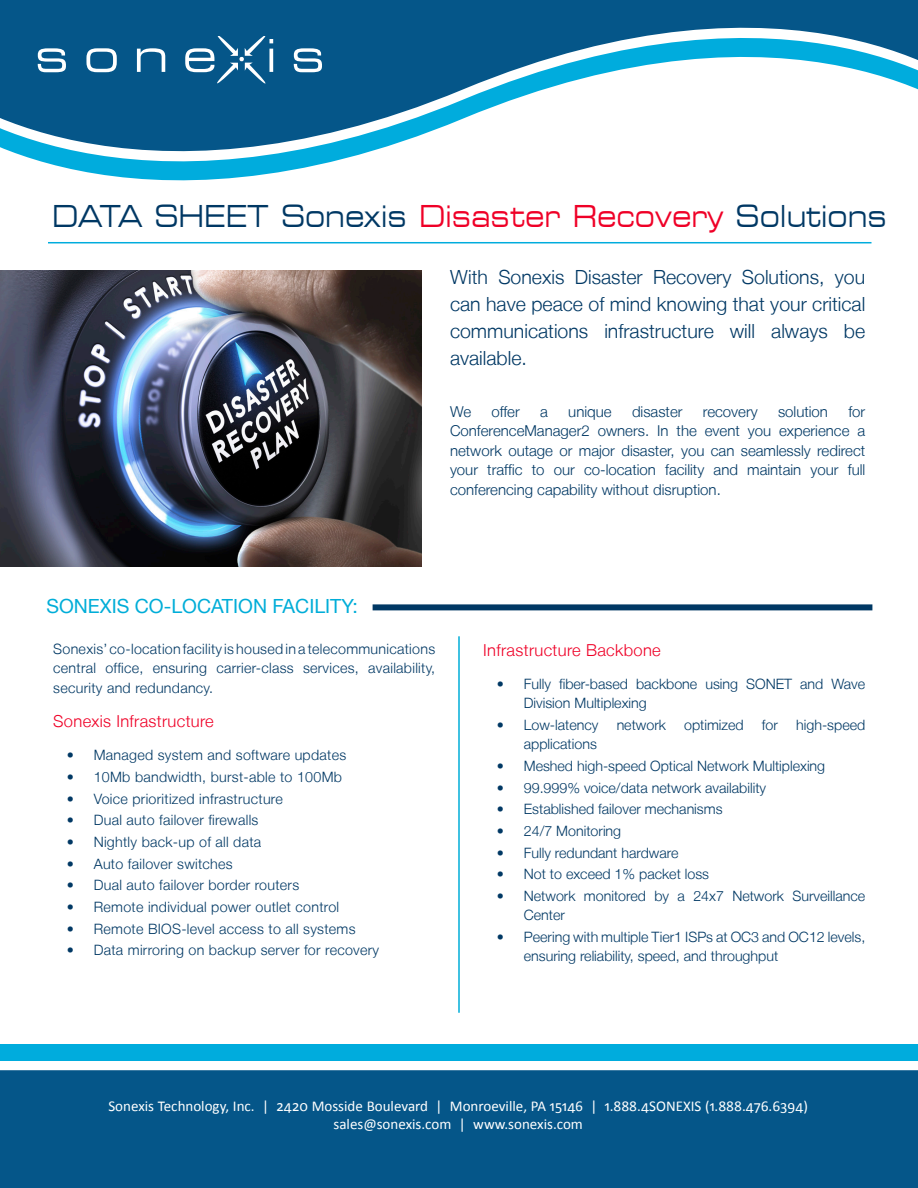
<style>
.page{position:relative;width:918px;height:1188px;background:#fff}
.page>*{position:absolute;margin:0;border:0;box-sizing:border-box;transform-origin:0 0}
.t1{font:expanded 30px "Square 721 BT";color:#003864;scale:.84 1}
.t2{font:300 19.5px/27px "Helvetica Neue LT";color:#003864;text-align:justify}
.t3{font:19.5px "Helvetica Neue LT";color:#00add8}
.t4{font:300 16.5px "Helvetica Neue LT";letter-spacing:.02em;color:#ef0027}
.t5{font:300 15px/19.5px "Helvetica Neue LT";color:#003864;text-align:justify}
.copy_-_Off_sans_9_11{font:15px "Calibri";color:#fff}
.t6{font:300 14.25px/19.5px "Helvetica Neue LT";color:#003864}
.t7{font:300 14.25px "Helvetica Neue LT";letter-spacing:.02em;color:#003864}
.s1{color:#ef0027}
</style>
<div class="page">
<img style="left:0;top:270px;width:421px;height:297px">
<svg style="left:0;top:0;width:918px;height:181px"></svg>
<hr style="left:48px;top:242px;width:824px;height:1px;background:#00acdd">
<hr style="left:458px;top:636px;width:2px;height:377px;background:#00add8">
<div style="left:373px;top:604px;width:499px;height:6px;background:#003864"></div>
<div style="left:0;top:1044px;width:918px;height:89px;background:#00acdd"></div>
<div style="left:0;top:1061px;width:918px;height:72px;background:#fff"></div>
<div style="left:0;top:1070px;width:918px;height:118px;background:#055689"></div>
<svg style="left:38px;top:48px;width:28px;height:24px"></svg>
<svg style="left:86px;top:48px;width:31px;height:24px"></svg>
<svg style="left:137px;top:48px;width:28px;height:24px"></svg>
<svg style="left:294px;top:48px;width:28px;height:24px"></svg>
<svg style="left:185px;top:37px;width:88px;height:48px;background:#3677a0"></svg>
<p class="t1" style="left:52px;top:198px;width:996px">DATA SHEET Sonexis <span class="s1">Disaster Recovery</span> Solutions</p>
<p class="t2" style="left:450px;top:263px;width:417px">With Sonexis Disaster Recovery Solutions, you can have peace of mind knowing that your critical communications infrastructure will always be available.</p>
<p class="t5" style="left:450px;top:401px;width:23px">We</p>
<p class="t5" style="left:491px;top:401px;width:30px">offer</p>
<p class="t5" style="left:540px;top:401px;width:9px">a</p>
<p class="t5" style="left:568px;top:401px;width:45px">unique</p>
<p class="t5" style="left:632px;top:401px;width:52px">disaster</p>
<p class="t5" style="left:703px;top:401px;width:56px">recovery</p>
<p class="t5" style="left:778px;top:401px;width:51px">solution</p>
<p class="t5" style="left:450px;top:401px;width:417px;text-indent:398px">for ConferenceManager2 owners. In the event you experience a network outage or major disaster, you can seamlessly redirect your traffic to our co-location facility and maintain your full conferencing capability without disruption.</p>
<p class="t3" style="left:46px;top:594px;width:313px">SONEXIS CO-LOCATION FACILITY:</p>
<p class="t6" style="left:53px;top:639px;width:383px;text-align:justify">Sonexis’ co-location facility is housed in a telecommunications central office, ensuring carrier-class services, availability, security and redundancy.</p>
<p class="t4" style="left:53px;top:711px;width:162px">Sonexis Infrastructure</p>
<p class="t7" style="left:67px;top:747px;width:281px">• Managed system and software updates</p>
<p class="t7" style="left:67px;top:768px;width:277px">• 10Mb bandwidth, burst-able to 100Mb</p>
<p class="t7" style="left:67px;top:790px;width:218px">• Voice prioritized infrastructure</p>
<p class="t7" style="left:67px;top:812px;width:193px">• Dual auto failover firewalls</p>
<p class="t7" style="left:67px;top:833px;width:196px">• Nightly back-up of all data</p>
<p class="t7" style="left:67px;top:855px;width:168px">• Auto failover switches</p>
<p class="t7" style="left:67px;top:877px;width:234px">• Dual auto failover border routers</p>
<p class="t7" style="left:67px;top:898px;width:274px">• Remote individual power outlet control</p>
<p class="t7" style="left:67px;top:920px;width:290px">• Remote BIOS-level access to all systems</p>
<p class="t7" style="left:67px;top:942px;width:314px">• Data mirroring on backup server for recovery</p>
<p class="t4" style="left:483px;top:640px;width:179px">Infrastructure Backbone</p>
<p class="t6" style="left:524px;top:673px;width:343px;text-indent:-27px">• Fully fiber-based backbone using SONET and Wave<br>Division Multiplexing</p>
<p class="t6" style="left:497px;top:715px;width:103px">• Low-latency</p>
<p class="t6" style="left:617px;top:715px;width:51px">network</p>
<p class="t6" style="left:684px;top:715px;width:61px">optimized</p>
<p class="t6" style="left:762px;top:715px;width:18px">for</p>
<p class="t6" style="left:796px;top:715px;width:71px">high-speed</p>
<p class="t6" style="left:524px;top:734px;width:75px">applications</p>
<p class="t6" style="left:497px;top:756px;width:330px">• Meshed high-speed Optical Network Multiplexing</p>
<p class="t6" style="left:497px;top:777px;width:271px">• 99.999% voice/data network availability</p>
<p class="t6" style="left:497px;top:799px;width:227px">• Established failover mechanisms</p>
<p class="t6" style="left:497px;top:821px;width:126px">• 24/7 Monitoring</p>
<p class="t6" style="left:497px;top:842px;width:183px">• Fully redundant hardware</p>
<p class="t6" style="left:497px;top:864px;width:214px">• Not to exceed 1% packet loss</p>
<p class="t6" style="left:524px;top:886px;width:343px;text-indent:-27px">• Network monitored by a 24x7 Network Surveillance<br>Center</p>
<p class="t6" style="left:524px;top:927px;width:343px;text-indent:-27px">• Peering with multiple Tier1 ISPs at OC3 and OC12 levels, ensuring reliability, speed, and throughput</p>
<p class="copy_-_Off_sans_9_11" style="left:108px;top:1097px;width:701px">Sonexis Technology, Inc. | 2420 Mosside Boulevard | Monroeville, PA 15146 | 1.888.4SONEXIS (1.888.476.6394)</p>
<p class="copy_-_Off_sans_9_11" style="left:334px;top:1115px;width:251px">sales@sonexis.com | www.sonexis.com</p>
</div>
